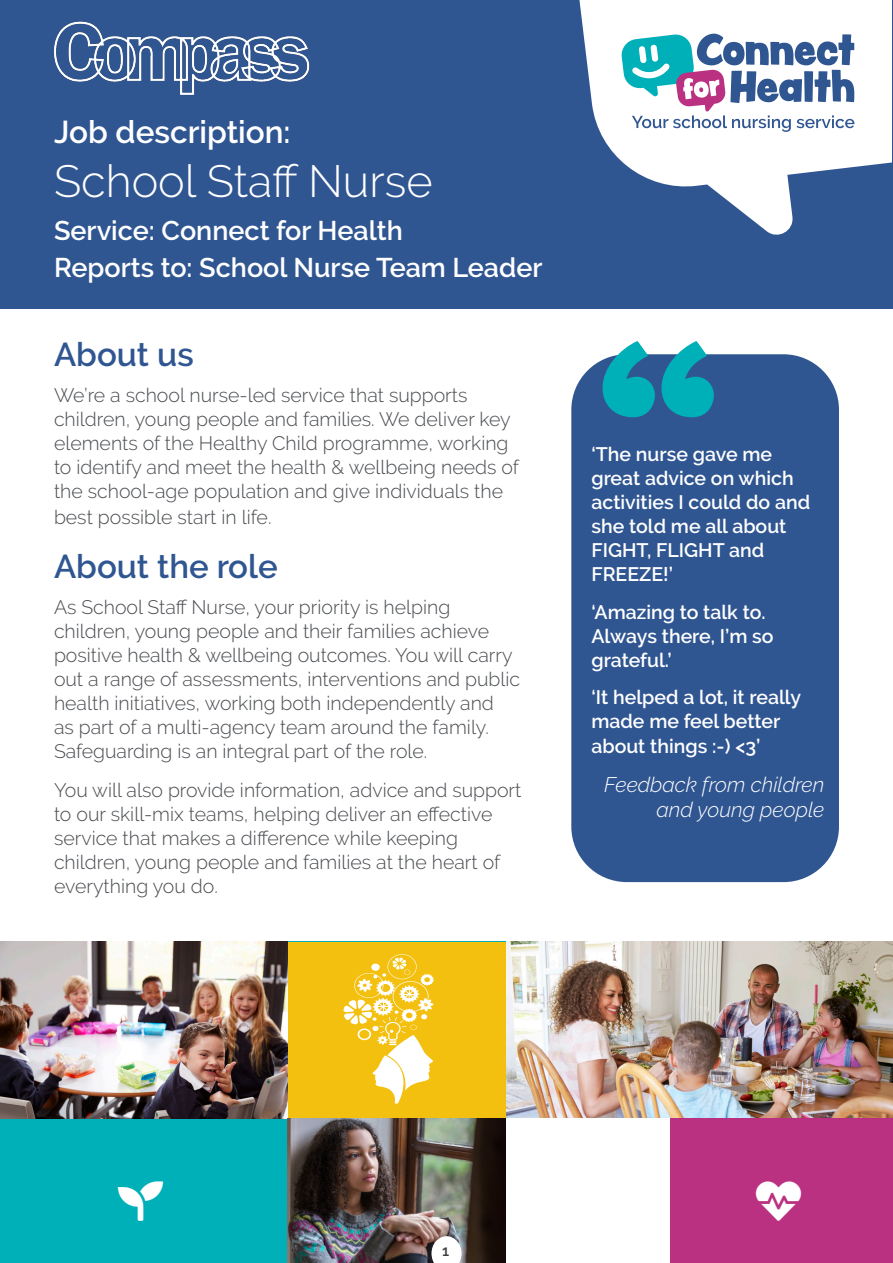
<style>
.page{position:relative;width:893px;height:1263px;background:#fff}
.page>*{position:absolute;margin:0;border:0;box-sizing:border-box;transform-origin:0 0}
.t1{font:225px "Peachy Keen JF";color:#00b0b9}
.t2{font:300 45px "Raleway";color:#fff}
.t3{font:45px "Font Awesome 5 Free Solid";color:#fff}
.t4{font:600 33px "Raleway";color:#305692}
.t5{font:600 31.5px "Raleway";color:#fff}
.t6{font:600 27px "Raleway";color:#fff}
.t7{font:italic 300 21px/25.2px "Raleway";color:#fff;text-align:right}
.t8{font:300 19.5px/24px "Raleway";color:#474a4e}
.t9{font:600 19.5px/24px "Raleway";color:#fff}
.t10{font:600 15px "Raleway";color:#3e3e3f}
</style>
<div class="page">
<div style="left:571px;top:354px;width:268px;height:528px;background:#305692;border-radius:56px"></div>
<div style="left:0;top:0;width:893px;height:309px;background:#305692"></div>
<div style="left:0;top:942px;width:887px;height:321px;background:#00b0b9"></div>
<img style="left:0;top:942px;width:288px;height:177px">
<div style="left:288px;top:942px;width:218px;height:193px;background:#f4c00f"></div>
<img style="left:506px;top:942px;width:387px;height:177px">
<img style="left:288px;top:1119px;width:218px;height:144px">
<div style="left:506px;top:1119px;width:164px;height:144px;background:#fff"></div>
<div style="left:670px;top:1119px;width:223px;height:144px;background:#ba3182"></div>
<svg style="left:343px;top:954px;width:91px;height:149px"></svg>
<svg style="left:431px;top:1236px;width:30px;height:27px"></svg>
<svg style="left:579px;top:0;width:313px;height:235px;fill:#fff"></svg>
<svg style="left:622px;top:34px;width:232px;height:98px"></svg>
<img style="left:54px;top:21px;width:256px;height:74px">
<p class="t5" style="left:54px;top:114px;width:238px">Job description:</p>
<p class="t2" style="left:54px;top:155px;width:380px">School Staff Nurse</p>
<p class="t6" style="left:54px;top:215px;width:350px">Service: Connect for Health</p>
<p class="t6" style="left:54px;top:252px;width:490px">Reports to: School Nurse Team Leader</p>
<p class="t4" style="left:54px;top:336px;width:141px">About us</p>
<p class="t8" style="left:54px;top:383px;width:467px">We’re a school nurse-led service that supports children, young people and families. We deliver key elements of the Healthy Child programme, working to identify and meet the health &amp; wellbeing needs of the school-age population and give individuals the best possible start in life.</p>
<p class="t4" style="left:54px;top:548px;width:225px">About the role</p>
<p class="t8" style="left:54px;top:595px;width:468px">As School Staff Nurse, your priority is helping children, young people and their families achieve positive health &amp; wellbeing outcomes. You will carry out a range of assessments, interventions and public health initiatives, working both independently and<br>as part of a multi-agency team around the family.<br>Safeguarding is an integral part of the role.</p>
<p class="t8" style="left:54px;top:778px;width:469px">You will also provide information, advice and support to our skill-mix teams, helping deliver an effective service that makes a difference while keeping children, young people and families at the heart of everything you do.</p>
<p class="t1" style="left:596px;top:264px;width:126px">“</p>
<p class="t9" style="left:591px;top:442px;width:220px">‘The nurse gave me great advice on which activities I could do and she told me all about<br>FIGHT, FLIGHT and<br>FREEZE!’</p>
<p class="t9" style="left:591px;top:600px;width:184px">‘Amazing to talk to.<br>Always there, I’m so grateful.’</p>
<p class="t9" style="left:591px;top:685px;width:211px;line-height:24.6px">‘It helped a lot, it really made me feel better about things :-) &lt;3’</p>
<p class="t7" style="left:604px;top:772px;width:222px">Feedback from children and young people</p>
<p class="t3" style="left:118px;top:1179px;width:46px">▲●■</p>
<p class="t10" style="left:442px;top:1242px;width:9px">1</p>
</div>
